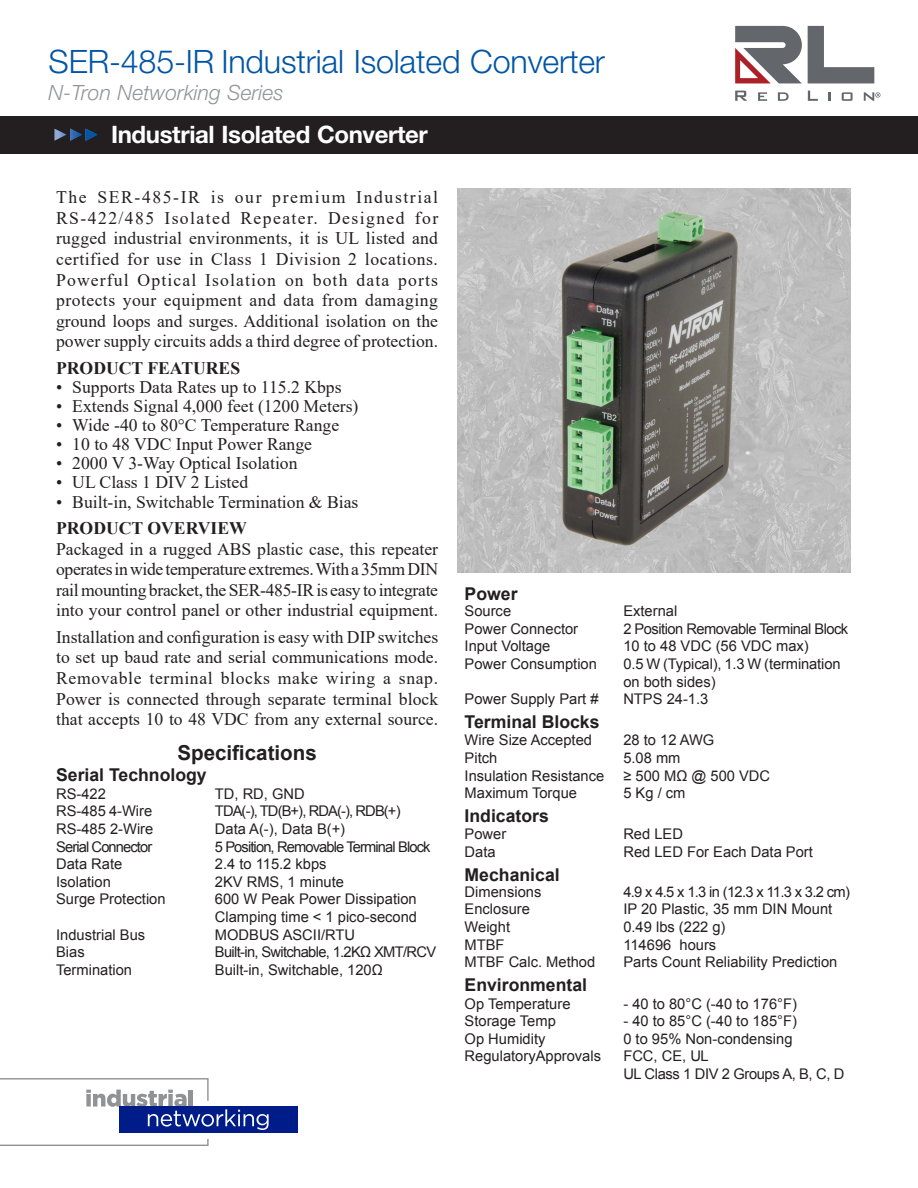
<style>
.page{position:relative;width:918px;height:1188px;background:#fff}
.page>*{position:absolute;margin:0;border:0;box-sizing:border-box;transform-origin:0 0}
.Page_1_Header_-_Product_Name{font:300 32.25px "Helvetica Neue LT Std";letter-spacing:-.005em;color:#0155a5}
.Page_1_-_Header_Black_Box{font:700 24px "Helvetica Neue LT Std";letter-spacing:-.015em;color:#fff}
.Page_1_-_Series_Name{font:italic 300 21px "Helvetica Neue LT Std";letter-spacing:.005em;color:#919396}
.t1{font:700 20.55px "Arial";color:#231f20}
.t2{font:17.7px/20.5px "Times New Roman";color:#231f20;text-align:justify}
.t3{font:700 17.7px "Arial";color:#231f20}
.t4{font:700 17.7px "Times New Roman";color:#231f20}
.t5{font:14.7px/17.7px "Arial";color:#231f20}
.t6{font:14.7px "Arial";letter-spacing:-.06em;color:#231f20}
.t7{font:14.7px/17.7px "Arial";letter-spacing:-.025em;color:#231f20}
.t8{font:14.7px "Arial";letter-spacing:-.045em;color:#231f20}
.t9{font:14.7px "Arial";letter-spacing:-.035em;color:#231f20}
.s1{font-weight:700}
</style>
<div class="page">
<div style="left:119px;top:1106px;width:179px;height:27px;background:#001c88"></div>
<svg style="left:0;top:1139px;width:209px;height:7px"></svg>
<svg style="left:0;top:1078px;width:269px;height:52px"></svg>
<div style="left:0;top:116px;width:918px;height:38px;background:#231f20"></div>
<svg style="left:54px;top:129px;width:44px;height:12px"></svg>
<img style="left:458px;top:189px;width:392px;height:384px">
<svg style="left:778px;top:92px;width:11px;height:9px"></svg>
<svg style="left:758px;top:92px;width:9px;height:9px"></svg>
<svg style="left:735px;top:91px;width:12px;height:10px"></svg>
<svg style="left:842px;top:92px;width:11px;height:9px"></svg>
<svg style="left:828px;top:92px;width:2px;height:9px"></svg>
<svg style="left:808px;top:91px;width:10px;height:10px"></svg>
<svg style="left:808px;top:26px;width:66px;height:57px"></svg>
<svg style="left:735px;top:26px;width:67px;height:57px"></svg>
<svg style="left:864px;top:92px;width:16px;height:9px"></svg>
<p class="Page_1_Header_-_Product_Name" style="left:49px;top:42px;width:558px">SER-485-IR Industrial Isolated Converter</p>
<p class="Page_1_-_Series_Name" style="left:49px;top:80px;width:237px">N-Tron Networking Series</p>
<p class="Page_1_-_Header_Black_Box" style="left:111px;top:120px;width:318px">Industrial Isolated Converter</p>
<p class="t2" style="left:56px;top:186px;width:384px">The SER-485-IR is our premium Industrial RS-422/485 Isolated Repeater. Designed for rugged industrial environments, it is UL listed and certified for use in Class 1 Division 2 locations.<br>Powerful Optical Isolation on both data ports protects your equipment and data from damaging ground loops and surges. Additional isolation on the power supply circuits adds a third degree of protection.</p>
<p class="t4" style="left:56px;top:355px;width:186px">PRODUCT FEATURES</p>
<p class="t2" style="left:56px;top:376px;width:287px">• Supports Data Rates up to 115.2 Kbps</p>
<p class="t2" style="left:56px;top:395px;width:304px">• Extends Signal 4,000 feet (1200 Meters)</p>
<p class="t2" style="left:56px;top:414px;width:285px">• Wide -40 to 80°C Temperature Range</p>
<p class="t2" style="left:56px;top:433px;width:257px">• 10 to 48 VDC Input Power Range</p>
<p class="t2" style="left:56px;top:453px;width:243px">• 2000 V 3-Way Optical Isolation</p>
<p class="t2" style="left:56px;top:472px;width:194px">• UL Class 1 DIV 2 Listed</p>
<p class="t2" style="left:56px;top:488px;width:304px;line-height:26.4px">• Built-in, Switchable Termination &amp; Bias<br><span class="s1">PRODUCT OVERVIEW</span></p>
<p class="t2" style="left:56px;top:538px;width:384px">Packaged in a rugged ABS plastic case, this repeater operates in wide temperature extremes. With a 35mm DIN rail mounting bracket, the SER-485-IR is easy to integrate into your control panel or other industrial equipment.</p>
<p class="t2" style="left:56px;top:626px;width:384px">Installation and configuration is easy with DIP switches to set up baud rate and serial communications mode.<br>Removable terminal blocks make wiring a snap.<br>Power is connected through separate terminal block that accepts 10 to 48 VDC from any external source.</p>
<p class="t1" style="left:177px;top:739px;width:141px">Specifications</p>
<p class="t3" style="left:56px;top:762px;width:152px">Serial Technology</p>
<p class="t5" style="left:56px;top:785px;width:51px">RS-422</p>
<p class="t5" style="left:215px;top:785px;width:91px">TD, RD, GND</p>
<p class="t5" style="left:56px;top:802px;width:98px">RS-485 4-Wire</p>
<p class="t6" style="left:215px;top:801px;width:187px">TDA(-), TD(B+), RDA(-), RDB(+)</p>
<p class="t5" style="left:56px;top:820px;width:99px">RS-485 2-Wire</p>
<p class="t5" style="left:215px;top:820px;width:132px">Data A(-), Data B(+)</p>
<p class="t6" style="left:56px;top:837px;width:98px">Serial Connector</p>
<p class="t6" style="left:215px;top:837px;width:217px">5 Position, Removable Terminal Block</p>
<p class="t5" style="left:56px;top:855px;width:68px">Data Rate</p>
<p class="t5" style="left:215px;top:855px;width:113px">2.4 to 115.2 kbps</p>
<p class="t5" style="left:56px;top:873px;width:56px">Isolation</p>
<p class="t5" style="left:215px;top:873px;width:131px">2KV RMS, 1 minute</p>
<p class="t5" style="left:56px;top:891px;width:111px">Surge Protection</p>
<p class="t5" style="left:215px;top:891px;width:204px">600 W Peak Power Dissipation<br>Clamping time &lt; 1 pico-second</p>
<p class="t5" style="left:56px;top:926px;width:91px">Industrial Bus</p>
<p class="t5" style="left:215px;top:926px;width:142px">MODBUS ASCII/RTU</p>
<p class="t5" style="left:56px;top:944px;width:30px">Bias</p>
<p class="t8" style="left:215px;top:943px;width:223px">Built-in, Switchable, 1.2KΩ XMT/RCV</p>
<p class="t5" style="left:56px;top:961px;width:77px">Termination</p>
<p class="t5" style="left:215px;top:961px;width:169px">Built-in, Switchable, 120Ω</p>
<p class="t3" style="left:465px;top:581px;width:54px">Power</p>
<p class="t5" style="left:465px;top:602px;width:48px">Source</p>
<p class="t5" style="left:623px;top:602px;width:55px">External</p>
<p class="t5" style="left:465px;top:620px;width:115px">Power Connector</p>
<p class="t9" style="left:623px;top:619px;width:226px">2 Position Removable Terminal Block</p>
<p class="t5" style="left:465px;top:637px;width:87px">Input Voltage</p>
<p class="t5" style="left:623px;top:637px;width:187px">10 to 48 VDC (56 VDC max)</p>
<p class="t5" style="left:465px;top:655px;width:134px">Power Consumption</p>
<p class="t5" style="left:623px;top:655px;width:219px">0.5 W (Typical), 1.3 W (termination on both sides)</p>
<p class="t5" style="left:465px;top:690px;width:136px">Power Supply Part #</p>
<p class="t5" style="left:623px;top:690px;width:86px">NTPS 24-1.3</p>
<p class="t3" style="left:465px;top:709px;width:136px">Terminal Blocks</p>
<p class="t5" style="left:465px;top:731px;width:129px">Wire Size Accepted</p>
<p class="t5" style="left:623px;top:731px;width:92px">28 to 12 AWG</p>
<p class="t5" style="left:465px;top:749px;width:34px">Pitch</p>
<p class="t5" style="left:623px;top:749px;width:59px">5.08 mm</p>
<p class="t5" style="left:465px;top:767px;width:141px">Insulation Resistance</p>
<p class="t5" style="left:623px;top:767px;width:148px">≥ 500 MΩ @ 500 VDC</p>
<p class="t5" style="left:465px;top:784px;width:114px">Maximum Torque</p>
<p class="t5" style="left:623px;top:784px;width:64px">5 Kg / cm</p>
<p class="t3" style="left:465px;top:803px;width:86px">Indicators</p>
<p class="t5" style="left:465px;top:826px;width:43px">Power</p>
<p class="t5" style="left:623px;top:826px;width:61px">Red LED</p>
<p class="t5" style="left:465px;top:843px;width:33px">Data</p>
<p class="t5" style="left:623px;top:843px;width:191px">Red LED For Each Data Port</p>
<p class="t3" style="left:465px;top:862px;width:97px">Mechanical</p>
<p class="t5" style="left:465px;top:883px;width:78px">Dimensions</p>
<p class="t5" style="left:623px;top:883px;width:228px">4.9 x 4.5 x 1.3 in (12.3 x 11.3 x 3.2 cm)</p>
<p class="t5" style="left:465px;top:901px;width:67px">Enclosure</p>
<p class="t5" style="left:623px;top:901px;width:210px">IP 20 Plastic, 35 mm DIN Mount</p>
<p class="t5" style="left:465px;top:918px;width:47px">Weight</p>
<p class="t5" style="left:623px;top:918px;width:104px">0.49 lbs (222 g)</p>
<p class="t5" style="left:465px;top:936px;width:42px">MTBF</p>
<p class="t5" style="left:623px;top:936px;width:94px">114696 hours</p>
<p class="t5" style="left:465px;top:953px;width:132px">MTBF Calc. Method</p>
<p class="t5" style="left:623px;top:953px;width:216px">Parts Count Reliability Prediction</p>
<p class="t3" style="left:465px;top:972px;width:124px">Environmental</p>
<p class="t5" style="left:465px;top:995px;width:107px">Op Temperature</p>
<p class="t5" style="left:623px;top:995px;width:175px">- 40 to 80°C (-40 to 176°F)</p>
<p class="t5" style="left:465px;top:1012px;width:93px">Storage Temp</p>
<p class="t5" style="left:623px;top:1012px;width:175px">- 40 to 85°C (-40 to 185°F)</p>
<p class="t5" style="left:465px;top:1030px;width:82px">Op Humidity</p>
<p class="t5" style="left:623px;top:1030px;width:171px">0 to 95% Non-condensing</p>
<p class="t5" style="left:465px;top:1048px;width:138px">RegulatoryApprovals</p>
<p class="t7" style="left:623px;top:1048px;width:223px">FCC, CE, UL<br>UL Class 1 DIV 2 Groups A, B, C, D</p>
</div>
